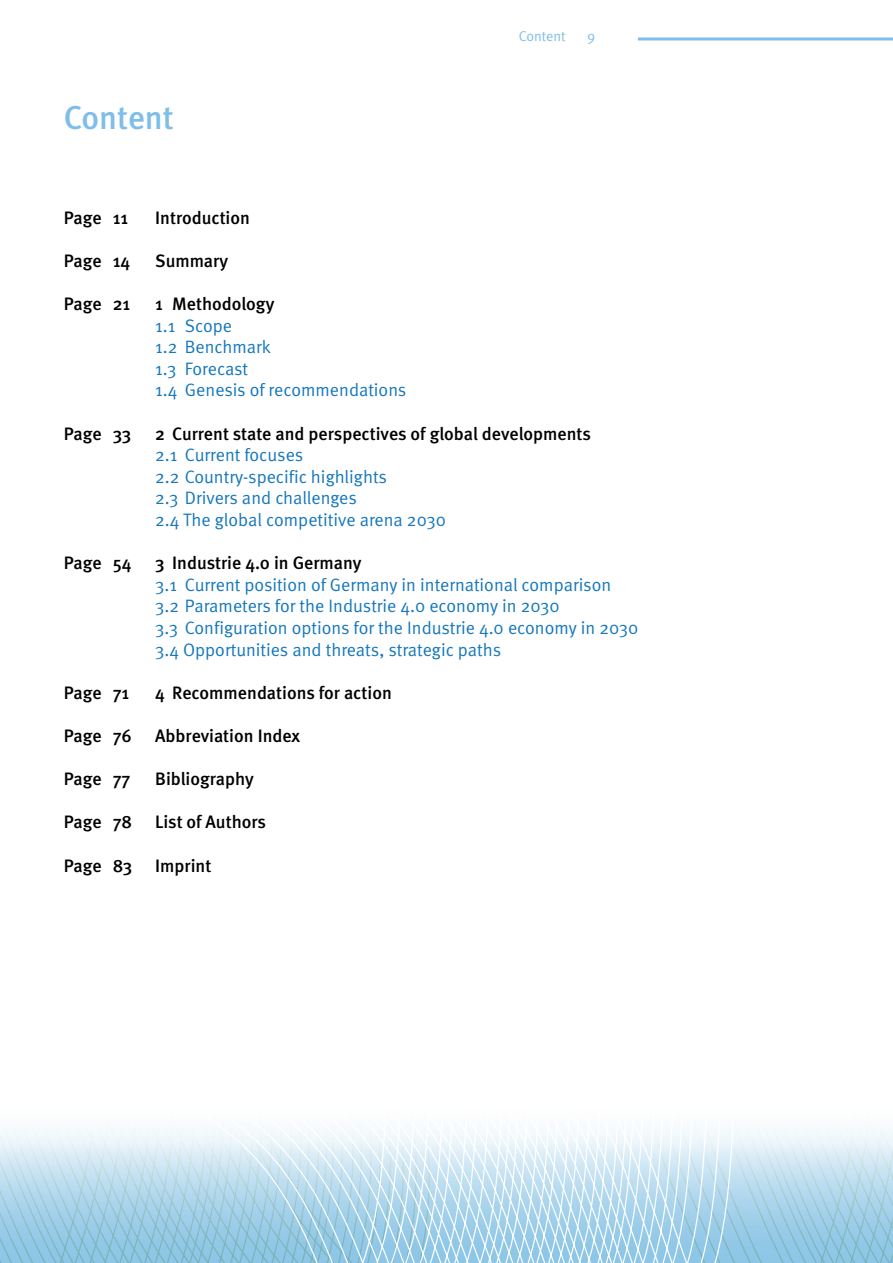
<style>
.page{position:relative;width:893px;height:1263px;background:#fff}
.page>*{position:absolute;margin:0;border:0;box-sizing:border-box;transform-origin:0 0}
.t1{font:500 33px "Meta";color:#7ebee9}
.t2{font:18px/21.6px "Meta Normal";color:#1778bb}
.t3{font:500 18px "Meta";color:#000}
.t4{font:14.25px "Meta Normal";color:#7ebee9}
</style>
<div class="page">
<svg style="left:0;top:1128px;width:893px;height:135px;background:#bcdced"></svg>
<hr style="left:638px;top:37px;width:255px;height:3px;background:#7ebee9">
<h1 class="t1" style="left:64px;top:98px;width:112px">Content</h1>
<p class="t4" style="left:519px;top:27px;width:48px">Content</p>
<p class="t4" style="left:587px;top:27px;width:10px">9</p>
<p class="t3" style="left:64px;top:207px;width:39px">Page</p>
<p class="t3" style="left:64px;top:250px;width:39px">Page</p>
<p class="t3" style="left:64px;top:293px;width:39px">Page</p>
<p class="t3" style="left:64px;top:423px;width:39px">Page</p>
<p class="t3" style="left:64px;top:553px;width:39px">Page</p>
<p class="t3" style="left:64px;top:682px;width:39px">Page</p>
<p class="t3" style="left:64px;top:725px;width:39px">Page</p>
<p class="t3" style="left:64px;top:769px;width:39px">Page</p>
<p class="t3" style="left:64px;top:812px;width:39px">Page</p>
<p class="t3" style="left:64px;top:855px;width:39px">Page</p>
<p class="t3" style="left:113px;top:207px;width:17px">11</p>
<p class="t3" style="left:155px;top:207px;width:96px">Introduction</p>
<p class="t3" style="left:113px;top:250px;width:19px">14</p>
<p class="t3" style="left:155px;top:250px;width:75px">Summary</p>
<p class="t3" style="left:113px;top:293px;width:19px">21</p>
<p class="t3" style="left:155px;top:293px;width:121px">1 Methodology</p>
<p class="t2" style="left:155px;top:314px;width:253px">1.1 Scope<br>1.2 Benchmark<br>1.3 Forecast<br>1.4 Genesis of recommendations</p>
<p class="t3" style="left:113px;top:423px;width:20px">33</p>
<p class="t3" style="left:155px;top:423px;width:437px">2 Current state and perspectives of global developments</p>
<p class="t2" style="left:155px;top:444px;width:292px">2.1 Current focuses<br>2.2 Country-specific highlights<br>2.3 Drivers and challenges<br>2.4 The global competitive arena 2030</p>
<p class="t3" style="left:113px;top:553px;width:20px">54</p>
<p class="t3" style="left:155px;top:553px;width:208px">3 Industrie 4.0 in Germany</p>
<p class="t2" style="left:155px;top:574px;width:485px">3.1 Current position of Germany in international comparison 3.2 Parameters for the Industrie 4.0 economy in 2030<br>3.3 Configuration options for the Industrie 4.0 economy in 2030<br>3.4 Opportunities and threats, strategic paths</p>
<p class="t3" style="left:113px;top:682px;width:18px">71</p>
<p class="t3" style="left:155px;top:682px;width:238px">4 Recommendations for action</p>
<p class="t3" style="left:113px;top:725px;width:21px">76</p>
<p class="t3" style="left:155px;top:725px;width:147px">Abbreviation Index</p>
<p class="t3" style="left:113px;top:769px;width:19px">77</p>
<p class="t3" style="left:155px;top:769px;width:100px">Bibliography</p>
<p class="t3" style="left:113px;top:812px;width:21px">78</p>
<p class="t3" style="left:155px;top:812px;width:112px">List of Authors</p>
<p class="t3" style="left:113px;top:855px;width:21px">83</p>
<p class="t3" style="left:155px;top:855px;width:58px">Imprint</p>
</div>
